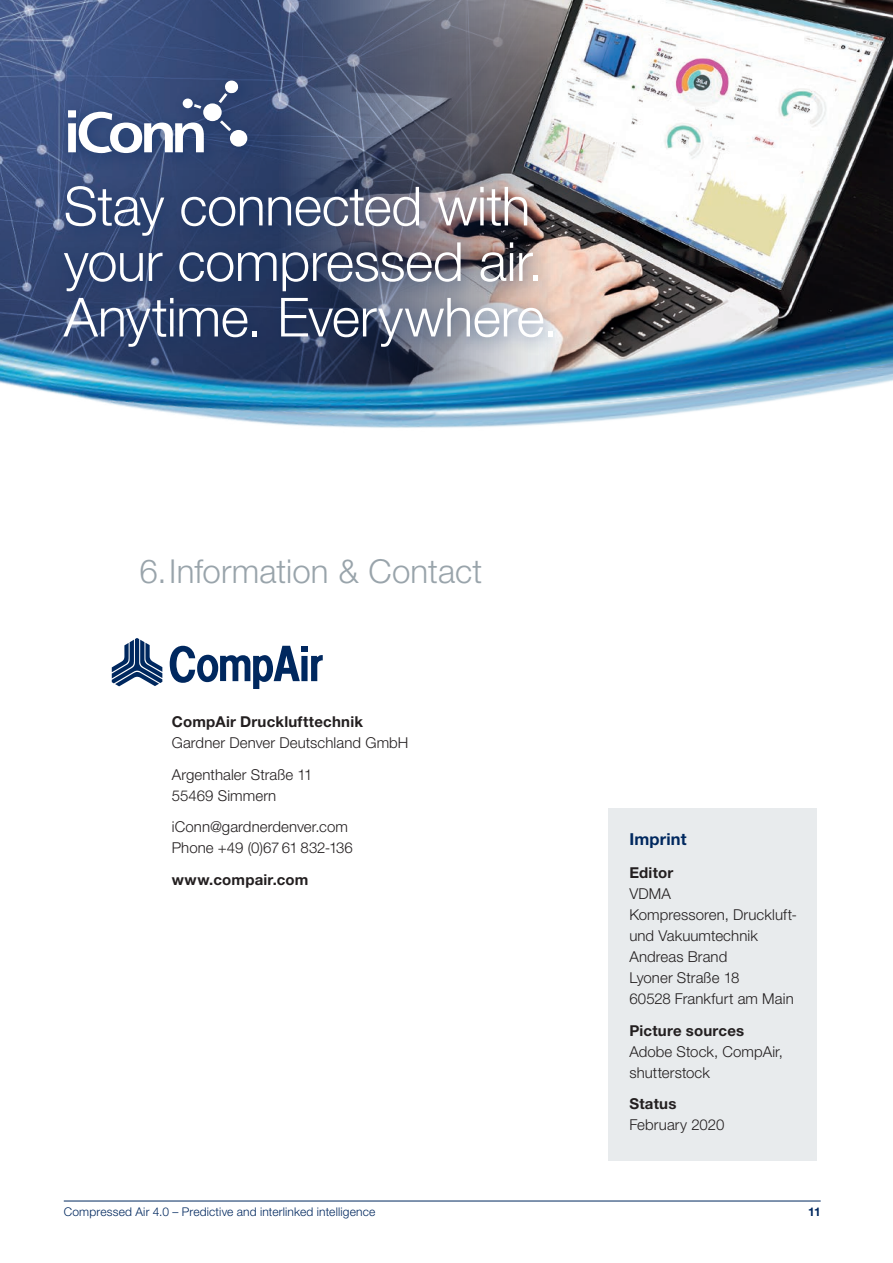
<style>
.page{position:relative;width:893px;height:1263px;background:#fff}
.page>*{position:absolute;margin:0;border:0;box-sizing:border-box;transform-origin:0 0}
.t1{font:300 54px/55.5px "Helvetica Neue LT Std";letter-spacing:-.01em;color:#fff}
.t2{font:300 33px "Helvetica Neue LT Std";letter-spacing:.005em;color:#99a4ab}
.t3{font:700 16.5px "Helvetica Neue LT Std";letter-spacing:.01em;color:#00285f}
.t4{font:300 15px/21px "Helvetica Neue LT Std";letter-spacing:.005em;color:#231f20}
.t5{font:700 15px "Helvetica Neue LT Std";letter-spacing:.015em;color:#231f20}
.t6{font:300 12px "Helvetica Neue LT Std";letter-spacing:.015em;color:#00285f}
.t7{font:700 12px "Helvetica Neue LT Std";color:#00285f}
</style>
<div class="page">
<img style="left:0;top:0;width:276px;height:196px">
<img style="left:276px;top:0;width:617px;height:196px">
<div style="left:57px;top:70px;width:207px;height:100px;background:#00285f;opacity:.5"></div>
<div style="left:183px;top:99px;width:10px;height:9px;background:#fff;border-radius:50%"></div>
<svg style="left:220px;top:120px;width:11px;height:11px"></svg>
<svg style="left:68px;top:104px;width:136px;height:49px"></svg>
<div style="left:230px;top:130px;width:17px;height:17px;background:#fff;border-radius:50%"></div>
<svg style="left:219px;top:81px;width:19px;height:22px"></svg>
<div style="left:203px;top:103px;width:19px;height:18px;background:#fff;border-radius:50%"></div>
<img style="left:0;top:196px;width:893px;height:232px">
<hr style="left:64px;top:1200px;width:757px;height:1px;background:#00285f">
<div style="left:608px;top:808px;width:208px;height:353px;background:#e8ebed"></div>
<div style="left:53px;top:176px;width:516px;height:188px;background:#00285f;opacity:.5"></div>
<div style="left:301px;top:646px;width:7px;height:6px;background:#00285f"></div>
<svg style="left:311px;top:655px;width:12px;height:26px"></svg>
<div style="left:301px;top:656px;width:7px;height:25px;background:#00285f"></div>
<svg style="left:170px;top:646px;width:130px;height:43px"></svg>
<svg style="left:112px;top:638px;width:50px;height:48px"></svg>
<h1 class="t1" style="left:64px;top:177px;width:496px">Stay connected with your compressed air.<br>Anytime. Everywhere.</h1>
<h2 class="t2" style="left:140px;top:551px;width:344px">6.Information &amp; Contact</h2>
<p class="t5" style="left:172px;top:713px;width:193px">CompAir Drucklufttechnik</p>
<p class="t4" style="left:172px;top:727px;width:238px;line-height:31.5px">Gardner Denver Deutschland GmbH<br>Argenthaler Straße 11</p>
<p class="t4" style="left:172px;top:779px;width:178px;line-height:31.5px">55469 Simmern iConn@gardnerdenver.com</p>
<p class="t4" style="left:172px;top:837px;width:182px">Phone +49 (0)67 61 832-136</p>
<p class="t5" style="left:172px;top:870px;width:138px">www.compair.com</p>
<p class="t3" style="left:629px;top:829px;width:59px">Imprint</p>
<p class="t5" style="left:629px;top:863px;width:45px">Editor</p>
<p class="t4" style="left:629px;top:883px;width:169px">VDMA<br>Kompressoren, Druckluft&shy;und Vakuumtechnik<br>Andreas Brand<br>Lyoner Straße 18<br>60528 Frankfurt am Main</p>
<p class="t5" style="left:629px;top:1021px;width:116px">Picture sources</p>
<p class="t4" style="left:629px;top:1040px;width:155px">Adobe Stock, CompAir, shutterstock</p>
<p class="t5" style="left:629px;top:1094px;width:49px">Status</p>
<p class="t4" style="left:629px;top:1114px;width:97px">February 2020</p>
<p class="t6" style="left:64px;top:1205px;width:313px">Compressed Air 4.0 – Predictive and interlinked intelligence</p>
<p class="t7" style="left:808px;top:1204px;width:14px">11</p>
</div>
